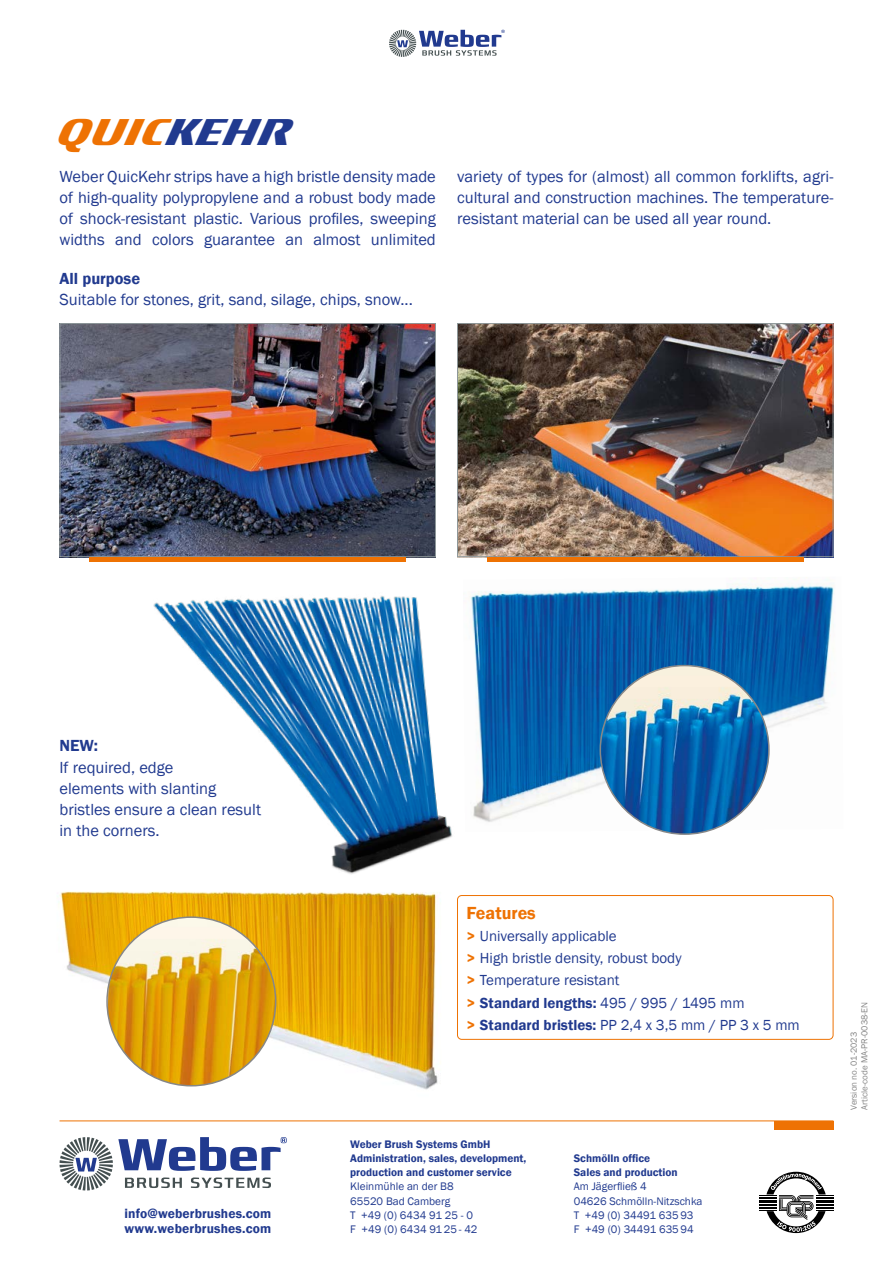
<style>
.page{position:relative;width:893px;height:1263px;background:#fff}
.page>*{position:absolute;margin:0;border:0;box-sizing:border-box;transform-origin:0 0}
.t1{font:italic 36px "Titanium Motors Std";color:#ee7203}
.t2{font:600 18px "Franklin Gothic";color:#ee7203}
.t3{font:16.5px/21px "Franklin Gothic";color:#213a8f;text-align:justify}
.t4{font:600 16.5px "Franklin Gothic";color:#213a8f}
.t5{font:15px/22.2px "Franklin Gothic";color:#213a8f}
.t6{font:600 13.5px/15px "Franklin Gothic";letter-spacing:.01em;color:#213a8f}
.t7{font:11.25px/14.2px "Franklin Gothic";color:#213a8f}
.t8{font:600 11.25px/14.2px "Franklin Gothic";color:#213a8f}
.t9{font:9px/10.8px "Franklin Gothic";color:#878787}
.s1{color:#213a8f}
.s2{font-weight:600;color:#ee7203}
.s3{font-weight:600}
</style>
<div class="page">
<img style="left:58px;top:891px;width:380px;height:199px">
<img style="left:107px;top:917px;width:169px;height:169px;border-radius:84px">
<img style="left:469px;top:580px;width:365px;height:252px">
<img style="left:147px;top:596px;width:305px;height:301px">
<hr style="left:60px;top:1120px;width:773px;height:1px;background:#ee7203">
<div style="left:774px;top:1121px;width:59px;height:8px;background:#ee7203"></div>
<svg style="left:759px;top:1172px;width:74px;height:61px"></svg>
<img style="left:600px;top:665px;width:169px;height:169px;border-radius:84px">
<svg style="left:60px;top:1137px;width:227px;height:53px"></svg>
<svg style="left:389px;top:30px;width:115px;height:27px"></svg>
<img style="left:459px;top:325px;width:372px;height:230px">
<div style="left:457px;top:323px;width:376px;height:234px;border:1px solid #8e989a"></div>
<hr style="left:487px;top:557px;width:317px;height:4px;background:#ee7203">
<img style="left:62px;top:325px;width:372px;height:230px">
<div style="left:60px;top:323px;width:376px;height:234px;border:1px solid #8e989a"></div>
<hr style="left:89px;top:557px;width:317px;height:4px;background:#ee7203">
<div style="left:457px;top:895px;width:376px;height:145px;border:1px solid #ee7203;border-radius:4px"></div>
<h1 class="t1" style="left:53px;top:105px;width:234px">QUIC<span class="s1">KEHR</span></h1>
<p class="t3" style="left:60px;top:166px;width:378px">Weber QuicKehr strips have a high bristle density made of high-quality polypropylene and a robust body made of shock-resistant plastic. Various profiles, sweeping widths and colors guarantee an almost unlimited</p>
<p class="t3" style="left:457px;top:166px;width:378px">variety of types for (almost) all common forklifts, agri&shy;cultural and construction machines. The temperature&shy;resistant material can be used all year round.</p>
<p class="t4" style="left:60px;top:268px;width:82px">All purpose</p>
<p class="t3" style="left:60px;top:289px;width:355px">Suitable for stones, grit, sand, silage, chips, snow...</p>
<p class="t4" style="left:60px;top:736px;width:40px">NEW:</p>
<p class="t3" style="left:60px;top:757px;width:203px;text-align:left">If required, edge<br>elements with slanting bristles ensure a clean result in the corners.</p>
<p class="t6" style="left:125px;top:1206px;width:148px">info@weberbrushes.com www.weberbrushes.com</p>
<p class="t2" style="left:466px;top:901px;width:71px">Features</p>
<p class="t5" style="left:466px;top:925px;width:335px"><span class="s2">&gt;</span> Universally applicable<br><span class="s2">&gt;</span> High bristle density, robust body<br><span class="s2">&gt;</span> Temperature resistant<br><span class="s2">&gt;</span> <span class="s3">Standard lengths:</span> 495 / 995 / 1495 mm<br><span class="s2">&gt;</span> <span class="s3">Standard bristles:</span> PP 2,4 x 3,5 mm / PP 3 x 5 mm</p>
<p class="t8" style="left:350px;top:1137px;width:178px">Weber Brush Systems GmbH<br>Administration, sales, development, production and customer service</p>
<p class="t7" style="left:350px;top:1180px;width:129px">Kleinmühle an der B8<br>65520 Bad Camberg<br>T +49 (0) 6434 91 25 - 0<br>F +49 (0) 6434 91 25 - 42</p>
<p class="t8" style="left:574px;top:1151px;width:105px">Schmölln office<br>Sales and production</p>
<p class="t7" style="left:574px;top:1179px;width:130px">Am Jägerfließ 4<br>04626 Schmölln-Nitzschka<br>T +49 (0) 34491 635 93<br>F +49 (0) 34491 635 94</p>
<p class="t9" style="left:848px;top:1110px;width:110px;rotate:-90deg">Version no. 01-2023<br>Article-code MA-PR-0038-EN</p>
</div>
